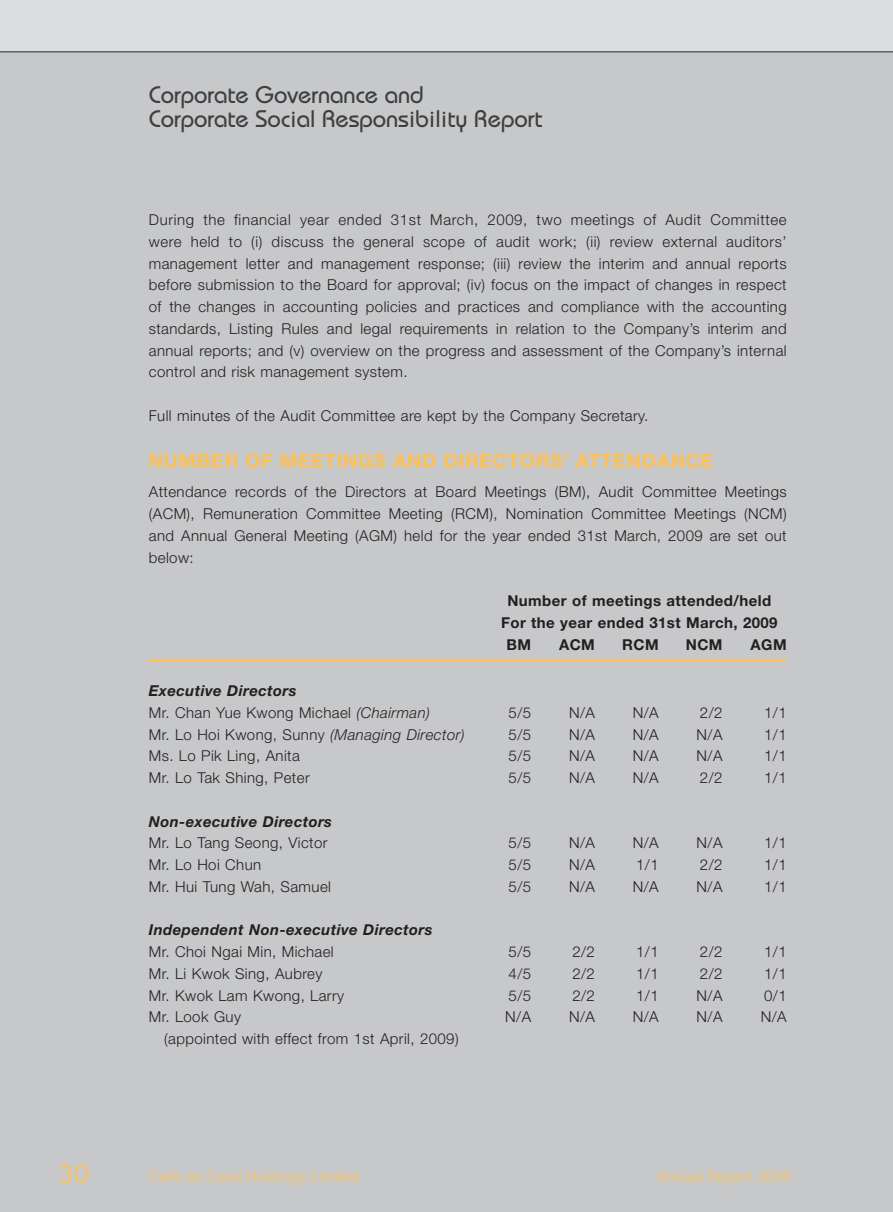
<style>
.page{position:relative;width:893px;height:1212px;background:#fff}
.page>*{position:absolute;margin:0;border:0;box-sizing:border-box;transform-origin:0 0}
.t1{font:500 24px/24px "Bauhaus Std";color:#3e3e3f}
.t2{font:24px "Futura Std";color:#fdc056}
.t3{font:700 19.5px "Helvetica Neue LT Std";letter-spacing:.03em;color:#fdc056}
.t4{font:300 15px/21.8px "Helvetica Neue LT Std";letter-spacing:.03em;color:#231f20;text-align:justify}
.t5{font:700 15px "Helvetica Neue LT Std";letter-spacing:.03em;color:#231f20}
.t6{font:italic 700 15px "Helvetica Neue LT Std";letter-spacing:.03em;color:#231f20}
.t7{font:300 15px "Arial MT Std";color:#fdc056}
.s1{font-weight:700;font-style:italic}
.s2{font-style:italic}
</style>
<div class="page">
<div style="left:0;top:51px;width:893px;height:1161px;background:#c7c8ca"></div>
<div style="left:0;top:0;width:893px;height:52px;background:#dcdddf"></div>
<hr style="left:0;top:51px;width:893px;height:2px;background:#636366">
<hr style="left:149px;top:660px;width:638px;height:2px;background:#fdc056">
<h1 class="t1" style="left:149px;top:85px;width:395px">Corporate Governance and<br>Corporate Social Responsibility Report</h1>
<p class="t4" style="left:149px;top:211px;width:639px">During the financial year ended 31st March, 2009, two meetings of Audit Committee were held to (i) discuss the general scope of audit work; (ii) review external auditors’ management letter and management response; (iii) review the interim and annual reports before submission to the Board for approval; (iv) focus on the impact of changes in respect of the changes in accounting policies and practices and compliance with the accounting standards, Listing Rules and legal requirements in relation to the Company’s interim and annual reports; and (v) overview on the progress and assessment of the Company’s internal control and risk management system.</p>
<p class="t4" style="left:149px;top:406px;width:501px">Full minutes of the Audit Committee are kept by the Company Secretary.</p>
<h2 class="t3" style="left:149px;top:454px;width:566px">NUMBER OF MEETINGS AND DIRECTORS’ ATTENDANCE</h2>
<p class="t4" style="left:149px;top:483px;width:639px">Attendance records of the Directors at Board Meetings (BM), Audit Committee Meetings (ACM), Remuneration Committee Meeting (RCM), Nomination Committee Meetings (NCM) and Annual General Meeting (AGM) held for the year ended 31st March, 2009 are set out below:</p>
<p class="t5" style="left:507px;top:595px;width:265px">Number of meetings attended/held</p>
<p class="t5" style="left:501px;top:617px;width:278px">For the year ended 31st March, 2009</p>
<p class="t5" style="left:506px;top:639px;width:26px">BM</p>
<p class="t5" style="left:559px;top:639px;width:37px">ACM</p>
<p class="t5" style="left:622px;top:639px;width:38px">RCM</p>
<p class="t5" style="left:686px;top:639px;width:38px">NCM</p>
<p class="t5" style="left:751px;top:639px;width:38px">AGM</p>
<p class="t4" style="left:149px;top:682px;width:283px"><span class="s1">Executive Directors<br></span>Mr. Chan Yue Kwong Michael <span class="s2">(Chairman)</span></p>
<p class="t4" style="left:509px;top:703px;width:24px">5/5</p>
<p class="t4" style="left:569px;top:703px;width:27px">N/A</p>
<p class="t4" style="left:633px;top:703px;width:27px">N/A</p>
<p class="t4" style="left:700px;top:703px;width:24px">2/2</p>
<p class="t4" style="left:764px;top:703px;width:24px">1/1</p>
<p class="t4" style="left:149px;top:725px;width:317px">Mr. Lo Hoi Kwong, Sunny <span class="s2">(Managing Director)</span></p>
<p class="t4" style="left:509px;top:725px;width:24px">5/5</p>
<p class="t4" style="left:569px;top:725px;width:27px">N/A</p>
<p class="t4" style="left:633px;top:725px;width:27px">N/A</p>
<p class="t4" style="left:697px;top:725px;width:27px">N/A</p>
<p class="t4" style="left:764px;top:725px;width:24px">1/1</p>
<p class="t4" style="left:149px;top:747px;width:153px">Ms. Lo Pik Ling, Anita</p>
<p class="t4" style="left:509px;top:747px;width:24px">5/5</p>
<p class="t4" style="left:569px;top:747px;width:27px">N/A</p>
<p class="t4" style="left:633px;top:747px;width:27px">N/A</p>
<p class="t4" style="left:697px;top:747px;width:27px">N/A</p>
<p class="t4" style="left:764px;top:747px;width:24px">1/1</p>
<p class="t4" style="left:149px;top:769px;width:162px">Mr. Lo Tak Shing, Peter</p>
<p class="t4" style="left:509px;top:769px;width:24px">5/5</p>
<p class="t4" style="left:569px;top:769px;width:27px">N/A</p>
<p class="t4" style="left:633px;top:769px;width:27px">N/A</p>
<p class="t4" style="left:700px;top:769px;width:24px">2/2</p>
<p class="t4" style="left:764px;top:769px;width:24px">1/1</p>
<p class="t6" style="left:149px;top:816px;width:185px">Non-executive Directors</p>
<p class="t4" style="left:149px;top:834px;width:180px">Mr. Lo Tang Seong, Victor</p>
<p class="t4" style="left:509px;top:834px;width:24px">5/5</p>
<p class="t4" style="left:569px;top:834px;width:27px">N/A</p>
<p class="t4" style="left:633px;top:834px;width:27px">N/A</p>
<p class="t4" style="left:697px;top:834px;width:27px">N/A</p>
<p class="t4" style="left:764px;top:834px;width:24px">1/1</p>
<p class="t4" style="left:149px;top:856px;width:114px">Mr. Lo Hoi Chun</p>
<p class="t4" style="left:509px;top:856px;width:24px">5/5</p>
<p class="t4" style="left:569px;top:856px;width:27px">N/A</p>
<p class="t4" style="left:636px;top:856px;width:24px">1/1</p>
<p class="t4" style="left:700px;top:856px;width:24px">2/2</p>
<p class="t4" style="left:764px;top:856px;width:24px">1/1</p>
<p class="t4" style="left:149px;top:877px;width:184px">Mr. Hui Tung Wah, Samuel</p>
<p class="t4" style="left:509px;top:877px;width:24px">5/5</p>
<p class="t4" style="left:569px;top:877px;width:27px">N/A</p>
<p class="t4" style="left:633px;top:877px;width:27px">N/A</p>
<p class="t4" style="left:697px;top:877px;width:27px">N/A</p>
<p class="t4" style="left:764px;top:877px;width:24px">1/1</p>
<p class="t6" style="left:149px;top:924px;width:285px">Independent Non-executive Directors</p>
<p class="t4" style="left:149px;top:943px;width:186px">Mr. Choi Ngai Min, Michael</p>
<p class="t4" style="left:509px;top:943px;width:24px">5/5</p>
<p class="t4" style="left:572px;top:943px;width:24px">2/2</p>
<p class="t4" style="left:636px;top:943px;width:24px">1/1</p>
<p class="t4" style="left:700px;top:943px;width:24px">2/2</p>
<p class="t4" style="left:764px;top:943px;width:24px">1/1</p>
<p class="t4" style="left:149px;top:964px;width:175px">Mr. Li Kwok Sing, Aubrey</p>
<p class="t4" style="left:509px;top:964px;width:24px">4/5</p>
<p class="t4" style="left:572px;top:964px;width:24px">2/2</p>
<p class="t4" style="left:636px;top:964px;width:24px">1/1</p>
<p class="t4" style="left:700px;top:964px;width:24px">2/2</p>
<p class="t4" style="left:764px;top:964px;width:24px">1/1</p>
<p class="t4" style="left:149px;top:986px;width:197px">Mr. Kwok Lam Kwong, Larry</p>
<p class="t4" style="left:509px;top:986px;width:24px">5/5</p>
<p class="t4" style="left:572px;top:986px;width:24px">2/2</p>
<p class="t4" style="left:636px;top:986px;width:24px">1/1</p>
<p class="t4" style="left:697px;top:986px;width:27px">N/A</p>
<p class="t4" style="left:764px;top:986px;width:24px">0/1</p>
<p class="t4" style="left:149px;top:1008px;width:94px">Mr. Look Guy</p>
<p class="t4" style="left:505px;top:1008px;width:27px">N/A</p>
<p class="t4" style="left:569px;top:1008px;width:27px">N/A</p>
<p class="t4" style="left:633px;top:1008px;width:27px">N/A</p>
<p class="t4" style="left:697px;top:1008px;width:27px">N/A</p>
<p class="t4" style="left:761px;top:1008px;width:27px">N/A</p>
<p class="t4" style="left:164px;top:1030px;width:296px">(appointed with effect from 1st April, 2009)</p>
<h1 class="t2" style="left:60px;top:1160px;width:31px">30</h1>
<p class="t7" style="left:149px;top:1171px;width:212px">Café de Coral Holdings Limited</p>
<p class="t7" style="left:657px;top:1171px;width:135px">Annual Report 2009</p>
</div>
